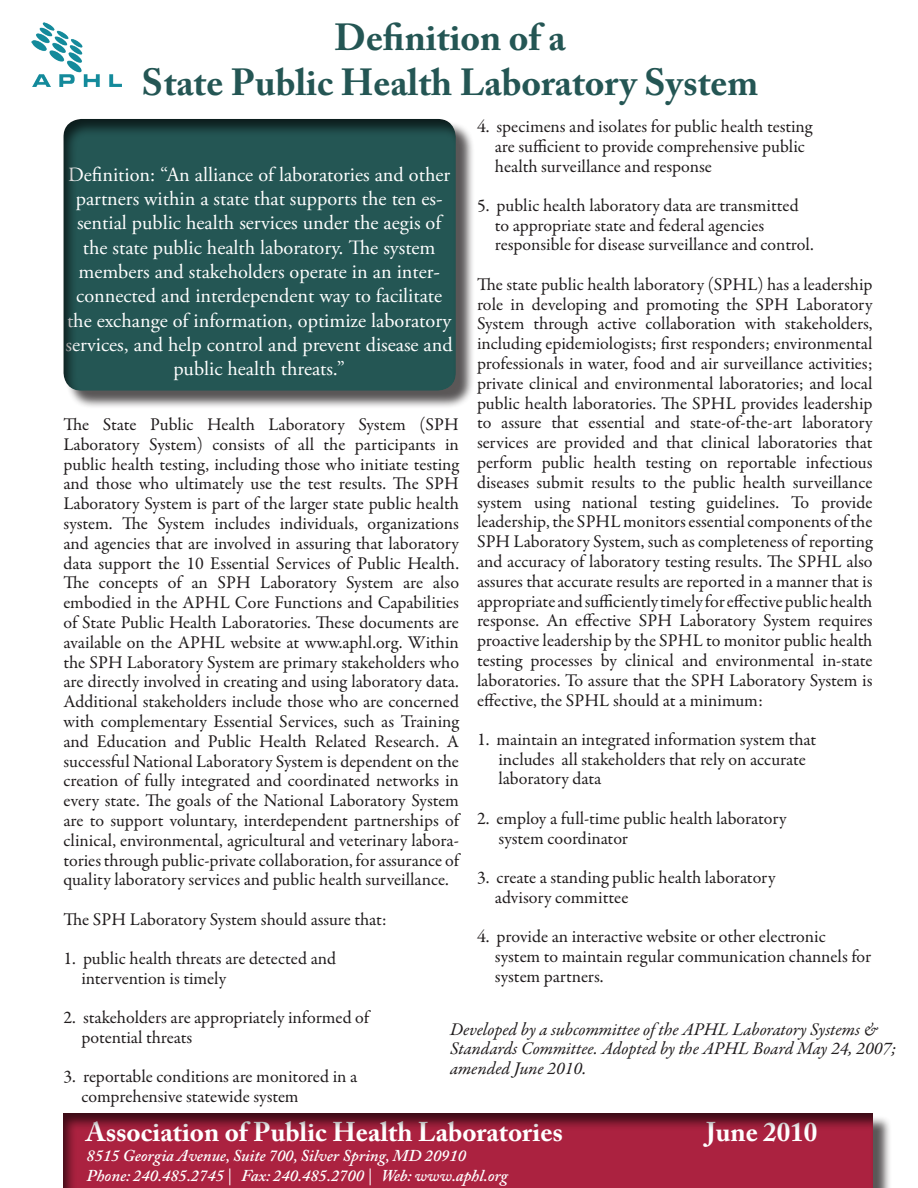
<style>
.page{position:relative;width:918px;height:1188px;background:#fff}
.page>*{position:absolute;margin:0;border:0;box-sizing:border-box;transform-origin:0 0}
.t1{font:700 37.5px/45px "Adobe Caslon Pro";color:#245654;text-align:center}
.t2{font:700 27px "Adobe Caslon Pro";color:#fff}
.t3{font:20.25px/24.3px "Adobe Garamond Pro";color:#fff;text-align:center}
.t4{font:18px/19.8px "Garamond Premr Pro";letter-spacing:-.005em;color:#201c1d}
.t5{font:italic 18px/19.8px "Garamond Premr Pro";letter-spacing:-.005em;color:#201c1d}
.t6{font:italic 600 16.5px/19.8px "Adobe Caslon Pro";color:#fff}
</style>
<div class="page">
<div style="left:66px;top:121px;width:409px;height:289px;background:#231f20;opacity:.75"></div>
<div style="left:60px;top:113px;width:420px;height:278px;background:#231f20;opacity:.75"></div>
<div style="left:66px;top:1115px;width:826px;height:73px;background:#231f20;opacity:.75"></div>
<div style="left:56px;top:1112px;width:819px;height:76px;background:#231f20;opacity:.75"></div>
<img style="left:32px;top:22px;width:90px;height:65px">
<h1 class="t1" style="left:142px;top:15px;width:618px">Definition of a<br>State Public Health Laboratory System</h1>
<p class="t4" style="left:495px;top:117px;width:319px;text-indent:-18px">4. specimens and isolates for public health testing are sufficient to provide comprehensive public health surveillance and response</p>
<p class="t4" style="left:495px;top:196px;width:320px;text-indent:-18px">5. public health laboratory data are transmitted to appropriate state and federal agencies responsible for disease surveillance and control.</p>
<p class="t4" style="left:477px;top:275px;width:397px;text-align:justify">The state public health laboratory (SPHL) has a leadership role in developing and promoting the SPH Laboratory System through active collaboration with stakeholders, including epidemiologists; first responders; environmental professionals in water, food and air surveillance activities; private clinical and environmental laboratories; and local public health laboratories. The SPHL provides leadership to assure that essential and state-- of--the--art laboratory services are provided and that clinical laboratories that perform public health testing on reportable infectious diseases submit results to the public health surveillance system using national testing guidelines. To provide leadership, the SPHL monitors essential components of the SPH Laboratory System, such as completeness of reporting and accuracy of laboratory testing results. The SPHL also assures that accurate results are reported in a manner that is appropriate and sufficiently timely for effective public health response. An effective SPH Laboratory System requires proactive leadership by the SPHL to monitor public health testing processes by clinical and environmental in--state laboratories. To assure that the SPH Laboratory System is effective, the SPHL should at a minimum:</p>
<p class="t4" style="left:498px;top:730px;width:319px;text-indent:-21px">1. maintain an integrated information system that includes all stakeholders that rely on accurate laboratory data</p>
<p class="t4" style="left:498px;top:809px;width:290px;text-indent:-21px">2. employ a full--time public health laboratory system coordinator</p>
<p class="t4" style="left:495px;top:868px;width:282px;text-indent:-18px">3. create a standing public health laboratory advisory committee</p>
<p class="t4" style="left:495px;top:927px;width:378px;text-indent:-18px">4. provide an interactive website or other electronic system to maintain regular communication channels for system partners.</p>
<p class="t5" style="left:450px;top:1020px;width:448px">Developed by a subcommittee of the APHL Laboratory Systems &amp;<br>Standards Committee. Adopted by the APHL Board May 24, 2007; amended June 2010.</p>
<p class="t3" style="left:66px;top:163px;width:389px">Definition: “An alliance of laboratories and other partners within a state that supports the ten es&shy;sential public health services under the aegis of the state public health laboratory. The system members and stakeholders operate in an inter&shy;connected and interdependent way to facilitate the exchange of information, optimize laboratory services, and help control and prevent disease and public health threats.”</p>
<p class="t4" style="left:63px;top:415px;width:397px;text-align:justify">The State Public Health Laboratory System (SPH Laboratory System) consists of all the participants in public health testing, including those who initiate testing and those who ultimately use the test results. The SPH Laboratory System is part of the larger state public health system. The System includes individuals, organizations and agencies that are involved in assuring that laboratory data support the 10 Essential Services of Public Health.<br>The concepts of an SPH Laboratory System are also embodied in the APHL Core Functions and Capabilities of State Public Health Laboratories. These documents are available on the APHL website at www.aphl.org. Within the SPH Laboratory System are primary stakeholders who are directly involved in creating and using laboratory data.<br>Additional stakeholders include those who are concerned with complementary Essential Services, such as Training and Education and Public Health Related Research. A successful National Laboratory System is dependent on the creation of fully integrated and coordinated networks in every state. The goals of the National Laboratory System are to support voluntary, interdependent partnerships of clinical, environmental, agricultural and veterinary labora&shy;tories through public--private collaboration, for assurance of quality laboratory services and public health surveillance.</p>
<p class="t4" style="left:63px;top:910px;width:325px">The SPH Laboratory System should assure that:</p>
<p class="t4" style="left:81px;top:949px;width:256px;text-indent:-18px">1. public health threats are detected and intervention is timely</p>
<p class="t4" style="left:81px;top:1008px;width:289px;text-indent:-18px">2. stakeholders are appropriately informed of potential threats</p>
<p class="t4" style="left:81px;top:1067px;width:277px;text-indent:-18px">3. reportable conditions are monitored in a comprehensive statewide system</p>
<h2 class="t2" style="left:86px;top:1116px;width:479px">Association of Public Health Laboratories</h2>
<h2 class="t2" style="left:706px;top:1116px;width:113px">June 2010</h2>
<p class="t6" style="left:87px;top:1145px;width:423px">8515 Georgia Avenue, Suite 700, Silver Spring, MD 20910<br>Phone: 240.485.2745 | Fax: 240.485.2700 | Web: www.aphl.org</p>
</div>
